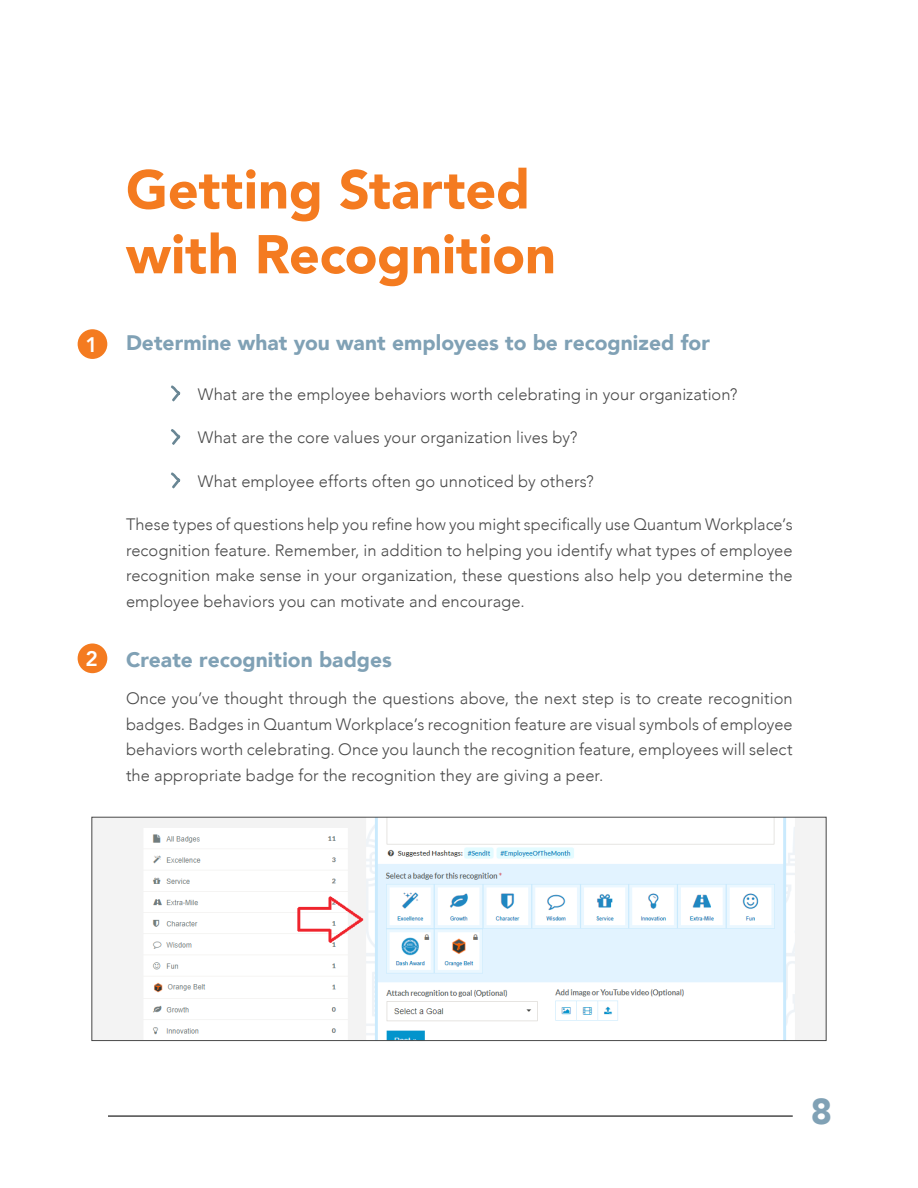
<style>
.page{position:relative;width:918px;height:1188px;background:#fff}
.page>*{position:absolute;margin:0;border:0;box-sizing:border-box;transform-origin:0 0}
.t1{font:900 54px/64.8px "Avenir";color:#f47b20}
.t2{font:900 36px "Avenir";color:#80a1b5}
.Body{font:900 21px "Avenir";color:#80a1b5}
.t3{font:800 21px "Avenir";color:#fff}
.Body-2{font:300 16.5px/25.5px "Avenir";letter-spacing:.005em;color:#494949;text-align:justify}
.Bulleted_List{font:300 16.5px "Avenir";letter-spacing:.005em;color:#494949}
</style>
<div class="page">
<hr style="left:108px;top:1115px;width:685px;height:2px;background:#494949">
<svg style="left:171px;top:385px;width:10px;height:17px"></svg>
<svg style="left:171px;top:429px;width:10px;height:16px"></svg>
<svg style="left:171px;top:472px;width:10px;height:17px"></svg>
<div style="left:78px;top:329px;width:29px;height:30px;background:#f47b20;border-radius:50%"></div>
<div style="left:78px;top:643px;width:29px;height:30px;background:#f47b20;border-radius:50%"></div>
<img style="left:93px;top:819px;width:732px;height:220px">
<div style="left:91px;top:817px;width:736px;height:224px;border:1px solid #494949"></div>
<p class="t3" style="left:86px;top:328px;width:14px">1</p>
<p class="t3" style="left:86px;top:642px;width:14px">2</p>
<p class="t1" style="left:126px;top:156px;width:432px">Getting Started with Recognition</p>
<p class="Body" style="left:126px;top:325px;width:585px">Determine what you want employees to be recognized for</p>
<p class="Bulleted_List" style="left:198px;top:384px;width:541px">What are the employee behaviors worth celebrating in your organization?</p>
<p class="Bulleted_List" style="left:198px;top:428px;width:381px">What are the core values your organization lives by?</p>
<p class="Bulleted_List" style="left:198px;top:471px;width:397px">What employee efforts often go unnoticed by others?</p>
<p class="Body-2" style="left:126px;top:512px;width:668px">These types of questions help you refine how you might specifically use Quantum Workplace’s recognition feature. Remember, in addition to helping you identify what types of employee recognition make sense in your organization, these questions also help you determine the employee behaviors you can motivate and encourage.</p>
<p class="Body" style="left:126px;top:641px;width:267px">Create recognition badges</p>
<p class="Body-2" style="left:126px;top:686px;width:668px">Once you’ve thought through the questions above, the next step is to create recognition badges. Badges in Quantum Workplace’s recognition feature are visual symbols of employee behaviors worth celebrating. Once you launch the recognition feature, employees will select the appropriate badge for the recognition they are giving a peer.</p>
<h2 class="t2" style="left:811px;top:1081px;width:23px">8</h2>
</div>
